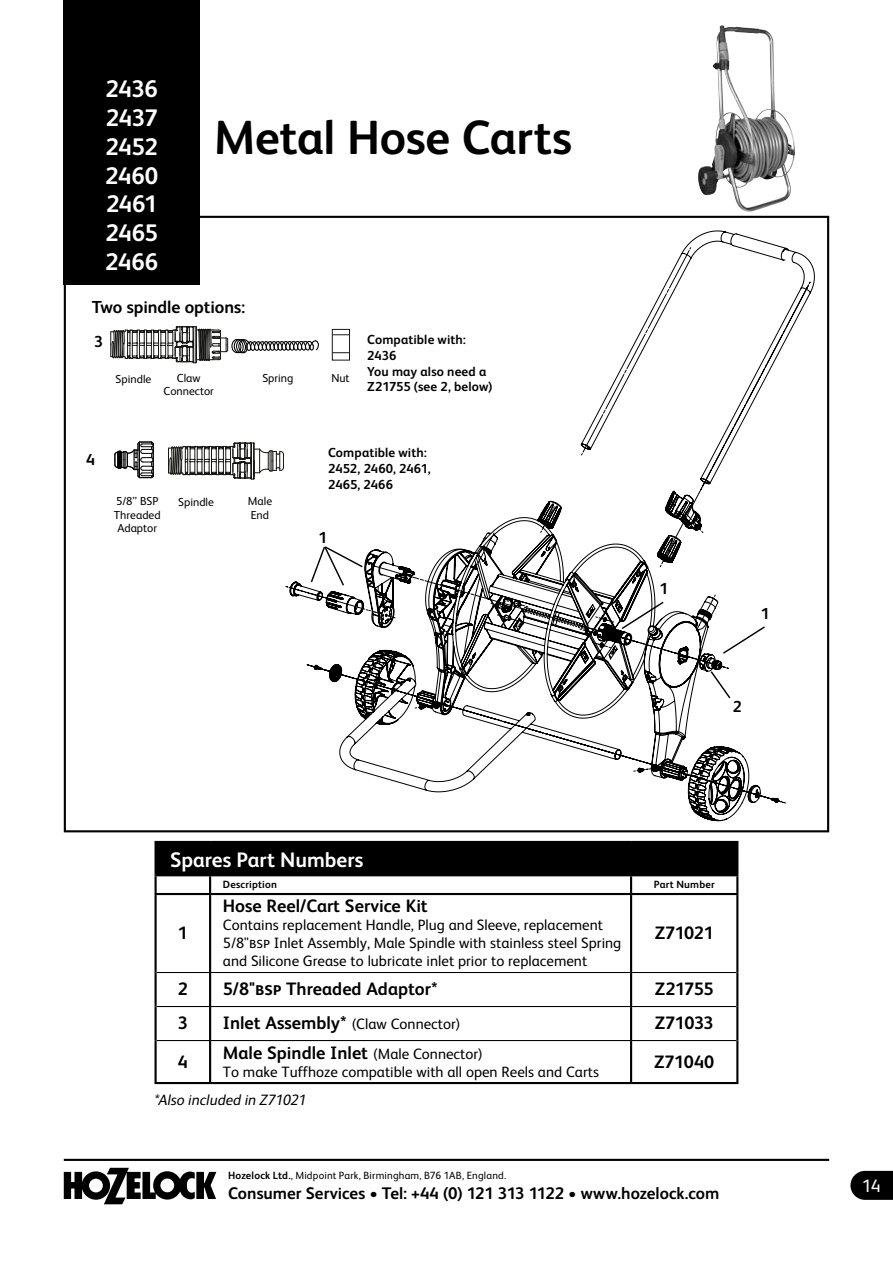
<style>
.page{position:relative;width:893px;height:1263px;background:#fff}
.page>*{position:absolute;margin:0;border:0;box-sizing:border-box;transform-origin:0 0}
.t1{font:700 48px "FS Albert Pro";letter-spacing:-.005em;color:#000}
.t2{font:700 24px/28.8px "FS Albert Pro";letter-spacing:-.02em;color:#fff;text-align:justify}
.t3{font:700 21px "FS Albert Pro";color:#fff}
.t4{font:700 18px "FS Albert Pro";color:#000}
.t5{font:18px "FS Albert Pro";color:#fff}
.t6{font:700 17.4px "FS Albert Pro";letter-spacing:-.005em;color:#000}
.t7{font:700 16.8px "FS Albert Pro";color:#000}
.t8{font:700 15.9px "FS Albert Pro";color:#000}
.t9{font:15px/18px "FS Albert Pro";color:#000}
.t10{font:italic 15px "FS Albert Pro";color:#000}
.t11{font:700 13.05px/15.6px "FS Albert Pro";letter-spacing:.005em;color:#000}
.t12{font:11.55px/13px "FS Albert Pro";color:#000}
.t13{font:10.5px "FS Albert Pro";letter-spacing:.015em;color:#000}
.t14{font:700 10.5px "FS Albert Pro";letter-spacing:.015em;color:#000}
.s1{font-weight:700;font-size:18px}
.s2{font-weight:400;font-size:15px}
.s3{font-weight:700}
</style>
<div class="page">
<svg style="left:64px;top:1168px;width:152px;height:36px"></svg>
<svg style="left:850px;top:1171px;width:43px;height:29px"></svg>
<hr style="left:64px;top:1159px;width:765px;height:2px;background:#000">
<div style="left:64px;top:0;width:136px;height:285px;background:#000"></div>
<div style="left:156px;top:842px;width:581px;height:33px;background:#000"></div>
<hr style="left:155px;top:841px;width:55px;height:2px;background:#000">
<hr style="left:155px;top:843px;width:2px;height:31px;background:#000">
<hr style="left:210px;top:841px;width:421px;height:2px;background:#000">
<hr style="left:631px;top:841px;width:107px;height:2px;background:#000">
<hr style="left:736px;top:843px;width:2px;height:31px;background:#000">
<hr style="left:155px;top:874px;width:55px;height:2px;background:#000">
<svg style="left:155px;top:876px;width:2px;height:17px"></svg>
<hr style="left:210px;top:874px;width:421px;height:2px;background:#000">
<svg style="left:209px;top:876px;width:2px;height:17px"></svg>
<hr style="left:631px;top:874px;width:107px;height:2px;background:#000">
<svg style="left:630px;top:876px;width:2px;height:17px"></svg>
<svg style="left:736px;top:876px;width:2px;height:17px"></svg>
<hr style="left:155px;top:893px;width:55px;height:2px;background:#000">
<hr style="left:155px;top:895px;width:2px;height:77px;background:#000">
<hr style="left:210px;top:893px;width:421px;height:2px;background:#000">
<hr style="left:209px;top:895px;width:2px;height:77px;background:#000">
<hr style="left:631px;top:893px;width:107px;height:2px;background:#000">
<hr style="left:630px;top:895px;width:2px;height:77px;background:#000">
<hr style="left:736px;top:895px;width:2px;height:77px;background:#000">
<hr style="left:155px;top:972px;width:2px;height:34px;background:#000">
<hr style="left:209px;top:973px;width:2px;height:33px;background:#000">
<hr style="left:630px;top:973px;width:2px;height:33px;background:#000">
<hr style="left:736px;top:972px;width:2px;height:34px;background:#000">
<hr style="left:155px;top:1006px;width:2px;height:34px;background:#000">
<hr style="left:209px;top:1007px;width:2px;height:33px;background:#000">
<hr style="left:630px;top:1007px;width:2px;height:33px;background:#000">
<hr style="left:736px;top:1006px;width:2px;height:34px;background:#000">
<hr style="left:155px;top:1040px;width:2px;height:42px;background:#000">
<hr style="left:209px;top:1041px;width:2px;height:41px;background:#000">
<hr style="left:630px;top:1041px;width:2px;height:41px;background:#000">
<hr style="left:736px;top:1040px;width:2px;height:42px;background:#000">
<hr style="left:157px;top:972px;width:53px;height:1px;background:#000">
<hr style="left:210px;top:972px;width:421px;height:1px;background:#000">
<hr style="left:631px;top:972px;width:105px;height:1px;background:#000">
<hr style="left:157px;top:1006px;width:53px;height:1px;background:#000">
<hr style="left:210px;top:1006px;width:421px;height:1px;background:#000">
<hr style="left:631px;top:1006px;width:105px;height:1px;background:#000">
<hr style="left:157px;top:1040px;width:53px;height:1px;background:#000">
<hr style="left:210px;top:1040px;width:421px;height:1px;background:#000">
<hr style="left:631px;top:1040px;width:105px;height:1px;background:#000">
<hr style="left:155px;top:1082px;width:55px;height:2px;background:#000">
<hr style="left:210px;top:1082px;width:421px;height:2px;background:#000">
<hr style="left:631px;top:1082px;width:107px;height:2px;background:#000">
<img style="left:698px;top:25px;width:97px;height:187px">
<svg style="left:290px;top:231px;width:525px;height:590px"></svg>
<svg style="left:310px;top:545px;width:54px;height:42px"></svg>
<svg style="left:721px;top:625px;width:45px;height:30px"></svg>
<svg style="left:620px;top:600px;width:45px;height:30px"></svg>
<svg style="left:709px;top:670px;width:23px;height:30px"></svg>
<svg style="left:168px;top:442px;width:116px;height:38px"></svg>
<svg style="left:114px;top:441px;width:40px;height:37px"></svg>
<svg style="left:110px;top:326px;width:209px;height:37px"></svg>
<div style="left:332px;top:329px;width:18px;height:31px;border:1px solid #171714"></div>
<svg style="left:333px;top:334px;width:16px;height:1px"></svg>
<svg style="left:333px;top:352px;width:16px;height:1px"></svg>
<h2 class="t2" style="left:105px;top:73px;width:55px">2436<br>2437<br>2452<br>2460<br>2461<br>2465<br>2466</h2>
<h1 class="t1" style="left:214px;top:104px;width:360px">Metal Hose Carts</h1>
<p class="t6" style="left:92px;top:295px;width:155px">Two spindle options:</p>
<p class="t8" style="left:94px;top:331px;width:10px">3</p>
<p class="t11" style="left:367px;top:331px;width:127px">Compatible with:<br>2436<br>You may also need a<br>Z21755 (see 2, below)</p>
<p class="t12" style="left:116px;top:372px;width:37px">Spindle</p>
<p class="t12" style="left:164px;top:371px;width:52px;text-align:center">Claw<br>Connector</p>
<p class="t12" style="left:331px;top:371px;width:20px">Nut</p>
<p class="t12" style="left:262px;top:371px;width:33px">Spring</p>
<p class="t8" style="left:86px;top:448px;width:10px">4</p>
<p class="t11" style="left:328px;top:444px;width:104px">Compatible with:<br>2452, 2460, 2461,<br>2465, 2466</p>
<p class="t12" style="left:114px;top:494px;width:48px">5/8’’ BSP<br>Threaded<br>Adaptor</p>
<p class="t12" style="left:178px;top:495px;width:37px">Spindle</p>
<p class="t12" style="left:248px;top:494px;width:26px">Male<br>End</p>
<p class="t8" style="left:319px;top:526px;width:10px">1</p>
<p class="t8" style="left:659px;top:578px;width:10px">1</p>
<p class="t8" style="left:761px;top:602px;width:10px">1</p>
<p class="t8" style="left:733px;top:695px;width:10px">2</p>
<h3 class="t3" style="left:170px;top:845px;width:195px">Spares Part Numbers</h3>
<p class="t14" style="left:223px;top:877px;width:56px">Description</p>
<p class="t14" style="left:654px;top:877px;width:62px">Part Number</p>
<p class="t4" style="left:178px;top:920px;width:12px">1</p>
<p class="t4" style="left:223px;top:893px;width:206px">Hose Reel/Cart Service Kit</p>
<p class="t9" style="left:223px;top:915px;width:400px">Contains replacement Handle, Plug and Sleeve, replacement<br>5/8"bsp Inlet Assembly, Male Spindle with stainless steel Spring and Silicone Grease to lubricate inlet prior to replacement</p>
<p class="t4" style="left:655px;top:920px;width:61px">Z71021</p>
<p class="t4" style="left:178px;top:976px;width:12px">2</p>
<p class="t4" style="left:223px;top:976px;width:216px">5/8"bsp Threaded Adaptor*</p>
<p class="t4" style="left:655px;top:976px;width:60px">Z21755</p>
<p class="t4" style="left:178px;top:1010px;width:12px">3</p>
<p class="t9" style="left:223px;top:1014px;width:239px"><span class="s1">Inlet Assembly*</span> (Claw Connector)</p>
<p class="t4" style="left:655px;top:1010px;width:60px">Z71033</p>
<p class="t4" style="left:178px;top:1049px;width:12px">4</p>
<p class="t4" style="left:223px;top:1040px;width:262px">Male Spindle Inlet <span class="s2">(Male Connector)</span></p>
<p class="t9" style="left:223px;top:1061px;width:378px">To make Tuffhoze compatible with all open Reels and Carts</p>
<p class="t4" style="left:654px;top:1049px;width:62px">Z71040</p>
<p class="t10" style="left:155px;top:1089px;width:154px">*Also included in Z71021</p>
<p class="t13" style="left:228px;top:1168px;width:280px"><span class="s3">Hozelock Ltd.</span>, Midpoint Park, Birmingham, B76 1AB, England.</p>
<p class="t7" style="left:228px;top:1181px;width:493px">Consumer Services • Tel: +44 (0) 121 313 1122 • www.hozelock.com</p>
<p class="t5" style="left:862px;top:1173px;width:20px">14</p>
</div>
